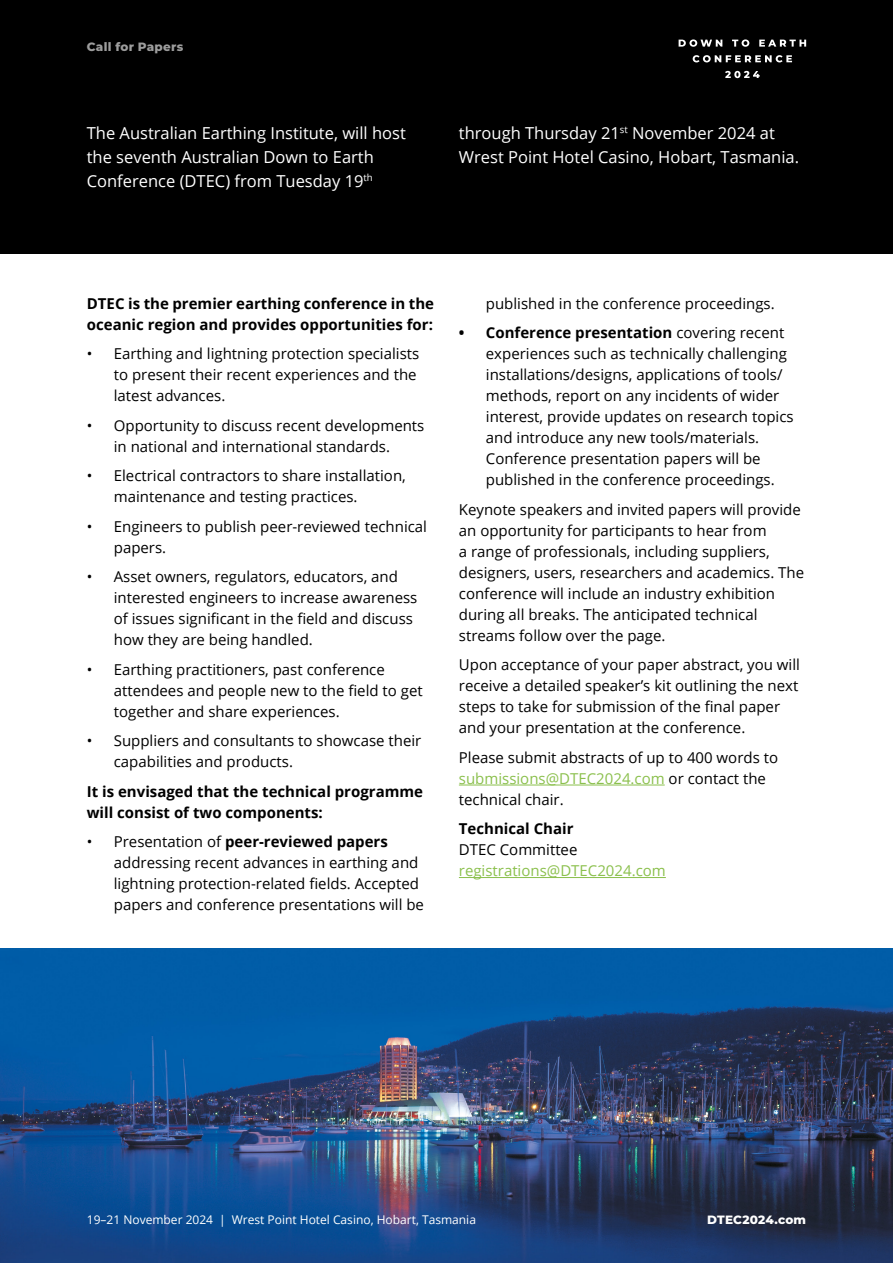
<style>
.page{position:relative;width:893px;height:1263px;background:#fff}
.page>*{position:absolute;margin:0;border:0;box-sizing:border-box;transform-origin:0 0}
.paragraph_x-small{font:16.5px/24px "Open Sans";color:#fff}
.paragraph_xx-small__618{font:15px/21px "Open Sans";color:#000}
.paragraph_xx-small__618-2{font:700 15px/21px "Open Sans";color:#000}
.paragraph_xx-small__618-3{font:15px/21px "Open Sans";color:#8bc04d}
.paragraph_xxx-small__5{font:12px "Open Sans";color:#fff}
.t1{font:800 12px "Montserrat";letter-spacing:.02em;color:#9d9d9d}
.t2{font:800 12px "Montserrat";letter-spacing:.02em;color:#fff}
.s1{font-weight:700}
.s2{color:#8bc04d}
.s3{font-weight:700;color:#000}
.s4{color:#000}
</style>
<div class="page">
<div style="left:0;top:0;width:893px;height:253px;background:#000"></div>
<svg style="left:679px;top:39px;width:43px;height:8px"></svg>
<svg style="left:732px;top:39px;width:17px;height:8px"></svg>
<svg style="left:759px;top:40px;width:47px;height:7px"></svg>
<svg style="left:693px;top:55px;width:99px;height:7px"></svg>
<svg style="left:725px;top:71px;width:35px;height:7px"></svg>
<hr style="left:459px;top:785px;width:206px;height:1px;background:#8bc04d">
<hr style="left:459px;top:877px;width:207px;height:1px;background:#8bc04d">
<img style="left:0;top:948px;width:893px;height:315px">
<h6 class="t1" style="left:87px;top:38px;width:98px">Call for Papers</h6>
<p class="paragraph_x-small" style="left:87px;top:120px;width:321px">The Australian Earthing Institute, will host the seventh Australian Down to Earth<br>Conference (DTEC) from Tuesday 19<sup>th</sup></p>
<p class="paragraph_x-small" style="left:459px;top:120px;width:342px">through Thursday 21<sup>st</sup> November 2024 at<br>Wrest Point Hotel Casino, Hobart, Tasmania.</p>
<p class="paragraph_xx-small__618-2" style="left:87px;top:292px;width:349px">DTEC is the premier earthing conference in the oceanic region and provides opportunities for:</p>
<p class="paragraph_xx-small__618" style="left:114px;top:343px;width:307px;text-indent:-27px">• Earthing and lightning protection specialists to present their recent experiences and the latest advances.</p>
<p class="paragraph_xx-small__618" style="left:87px;top:414px;width:339px;text-align:center">• Opportunity to discuss recent developments in national and international standards.</p>
<p class="paragraph_xx-small__618" style="left:114px;top:465px;width:294px;text-indent:-27px">• Electrical contractors to share installation, maintenance and testing practices.</p>
<p class="paragraph_xx-small__618" style="left:114px;top:515px;width:315px;text-indent:-27px">• Engineers to publish peer-reviewed technical papers.</p>
<p class="paragraph_xx-small__618" style="left:114px;top:566px;width:305px;text-indent:-27px">• Asset owners, regulators, educators, and interested engineers to increase awareness of issues significant in the field and discuss how they are being handled.</p>
<p class="paragraph_xx-small__618" style="left:114px;top:658px;width:310px;text-indent:-27px">• Earthing practitioners, past conference attendees and people new to the field to get together and share experiences.</p>
<p class="paragraph_xx-small__618" style="left:114px;top:730px;width:309px;text-indent:-27px">• Suppliers and consultants to showcase their capabilities and products.</p>
<p class="paragraph_xx-small__618-2" style="left:87px;top:780px;width:338px">It is envisaged that the technical programme will consist of two components:</p>
<p class="paragraph_xx-small__618" style="left:114px;top:831px;width:312px;text-indent:-27px">• Presentation of <span class="s1">peer-reviewed papers </span>addressing recent advances in earthing and lightning protection-related fields. Accepted papers and conference presentations will be</p>
<p class="paragraph_xx-small__618" style="left:486px;top:292px;width:290px">published in the conference proceedings.</p>
<p class="paragraph_xx-small__618" style="left:486px;top:322px;width:309px;text-indent:-27px"><span class="s1">• Conference presentation</span> covering recent experiences such as technically challenging installations/designs, applications of tools/ methods, report on any incidents of wider interest, provide updates on research topics and introduce any new tools/materials.<br>Conference presentation papers will be published in the conference proceedings.</p>
<p class="paragraph_xx-small__618" style="left:459px;top:498px;width:347px">Keynote speakers and invited papers will provide an opportunity for participants to hear from<br>a range of professionals, including suppliers, designers, users, researchers and academics. The conference will include an industry exhibition during all breaks. The anticipated technical streams follow over the page.</p>
<p class="paragraph_xx-small__618" style="left:459px;top:654px;width:343px">Upon acceptance of your paper abstract, you will receive a detailed speaker’s kit outlining the next steps to take for submission of the final paper and your presentation at the conference.</p>
<p class="paragraph_xx-small__618" style="left:459px;top:746px;width:321px">Please submit abstracts of up to 400 words to <span class="s2">submissions@DTEC2024.com</span> or contact the technical chair.</p>
<p class="paragraph_xx-small__618-3" style="left:459px;top:818px;width:208px"><span class="s3">Technical Chair<br></span><span class="s4">DTEC Committee </span>registrations@DTEC2024.com</p>
<p class="paragraph_xxx-small__5" style="left:87px;top:1211px;width:391px">19–21 November 2024 | Wrest Point Hotel Casino, Hobart, Tasmania</p>
<h6 class="t2" style="left:707px;top:1210px;width:101px">DTEC2024.com</h6>
</div>
